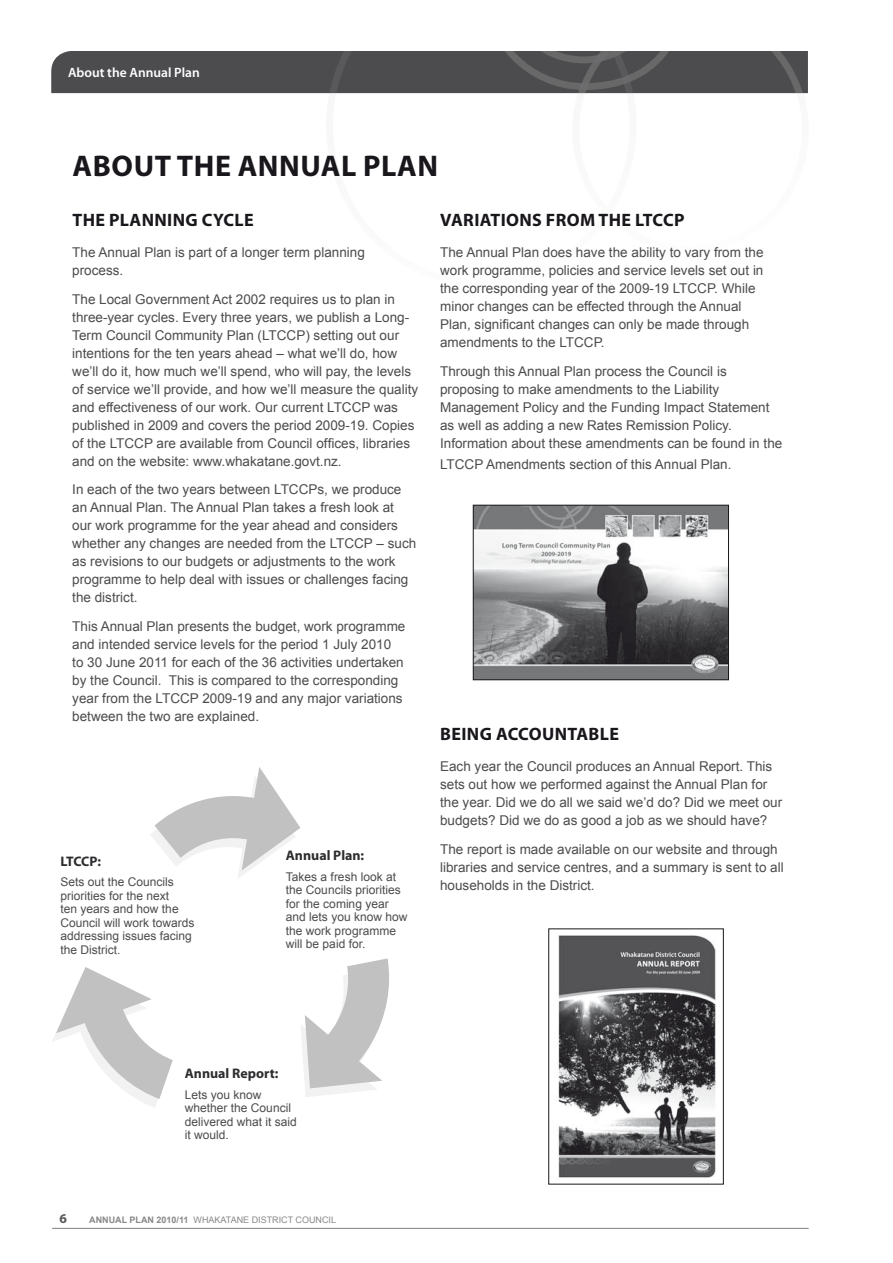
<style>
.page{position:relative;width:893px;height:1263px;background:#fff}
.page>*{position:absolute;margin:0;border:0;box-sizing:border-box;transform-origin:0 0}
.t1{font:700 30px "Myriad Pro";letter-spacing:.02em;color:#1a171c}
.t2{font:700 18px "Myriad Pro";letter-spacing:.02em;color:#1a171c}
.t3{font:700 13.95px "Myriad Pro";color:#2d2c2f}
.t4{font:13.5px/18px "Arial";color:#4c4c4e}
.t5{font:600 13.5px "Myriad Pro";color:#fff}
.t6{font:700 13.5px "Myriad Pro";color:#58585a}
.t7{font:12px/13.5px "Arial";color:#4c4c4e}
.t8{font:9px "Arial";color:#87888a}
.s1{font-weight:700}
</style>
<div class="page">
<hr style="left:52px;top:1228px;width:757px;height:1px;background:#87888a">
<svg style="left:51px;top:51px;width:757px;height:42px;background:#4e4e50"></svg>
<img style="left:558px;top:935px;width:158px;height:243px">
<svg style="left:151px;top:767px;width:149px;height:111px"></svg>
<svg style="left:301px;top:958px;width:88px;height:139px"></svg>
<svg style="left:52px;top:967px;width:121px;height:140px"></svg>
<img style="left:475px;top:507px;width:252px;height:171px">
<div style="left:473px;top:505px;width:256px;height:175px;border:1px solid #1a171c"></div>
<p class="t5" style="left:68px;top:64px;width:133px">About the Annual Plan</p>
<h1 class="t1" style="left:73px;top:146px;width:367px">ABOUT THE ANNUAL PLAN</h1>
<h2 class="t2" style="left:72px;top:208px;width:183px">THE PLANNING CYCLE</h2>
<p class="t4" style="left:72px;top:243px;width:294px">The Annual Plan is part of a longer term planning process.</p>
<p class="t4" style="left:72px;top:290px;width:338px">The Local Government Act 2002 requires us to plan in three-year cycles. Every three years, we publish a Long-<br>Term Council Community Plan (LTCC</p>
<h2 class="t2" style="left:440px;top:208px;width:246px">VARIATIONS FROM THE LTCCP</h2>
<p class="t4" style="left:440px;top:243px;width:325px;text-align:justify">The Annual Plan does have the ability to vary from the work programme, policies and service levels set out in the corresponding year of the 2009-19 LTCC</p>
<p class="t4" style="left:440px;top:279px;width:317px;text-indent:267px">P. While minor changes can be effected through the Annual<br>Plan, significant changes can only be made through amendments to the LTCC</p>
<p class="t4" style="left:72px;top:326px;width:347px;text-indent:224px">P) setting out our intentions for the ten years ahead – what we’ll do, how we’ll do it, how much we’ll spend, who will pay, the levels of service we’ll provide, and how we’ll measure the quality and effectiveness of our work. Our current LTCC</p>
<p class="t4" style="left:440px;top:328px;width:288px;line-height:28.7px;text-indent:154px">P.<br>Through this Annual Plan process the Council is</p>
<p class="t4" style="left:440px;top:380px;width:344px">proposing to make amendments to the Liability Management Policy and the Funding Impact Statement as well as adding a new Rates Remission Policy.<br>I nformation about these amendments can be found in the</p>
<p class="t4" style="left:440px;top:455px;width:10px">LTCC</p>
<p class="t4" style="left:474px;top:455px;width:259px">P Amendments section of this Annual Plan.</p>
<p class="t4" style="left:72px;top:398px;width:344px;text-indent:289px">P was published in 2009 and covers the period 2009-19. Copies of the LTCCP are available from Council offices, libraries and on the website: www.whakatane.govt.nz.</p>
<p class="t4" style="left:72px;top:480px;width:212px">I n each of the two years between LTCC</p>
<p class="t4" style="left:72px;top:480px;width:331px;text-indent:236px">Ps, we produce an Annual Plan. The Annual Plan takes a fresh look at our work programme for the year ahead and considers whether any changes are needed from the LTCC</p>
<p class="t4" style="left:72px;top:534px;width:345px;text-indent:292px">P – such as revisions to our budgets or adjustments to the work programme to help deal with issues or challenges facing the district.</p>
<p class="t4" style="left:72px;top:617px;width:335px">This Annual Plan presents the budget, work programme and intended service levels for the period 1 July 2010 to 30 June 2011 for each of the 36 activities undertaken by the Council. This is compared to the corresponding year from the LTCC</p>
<p class="t4" style="left:72px;top:689px;width:332px;text-indent:118px">P 2009-19 and any major variations between the two are explained.</p>
<p class="t3" style="left:61px;top:852px;width:42px">LTCCP:</p>
<p class="t7" style="left:61px;top:875px;width:135px">Sets out the Councils priorities for the next<br>ten years and how the<br>Council will work towards addressing issues facing the District.</p>
<p class="t3" style="left:286px;top:846px;width:80px">ANNUAL PLAN:</p>
<p class="t7" style="left:286px;top:870px;width:123px">Takes a fresh look at the Councils priorities for the coming year and lets you know how the work programme will be paid for.</p>
<h2 class="t2" style="left:440px;top:723px;width:180px">BEING ACCOUNTABLE</h2>
<p class="t4" style="left:440px;top:758px;width:344px">Each year the Council produces an Annual Report. This sets out how we performed against the Annual Plan for the year. Did we do all we said we’d do? Did we meet our budgets? Did we do as good a job as we should have?</p>
<p class="t4" style="left:440px;top:840px;width:345px">The report is made available on our website and through libraries and service centres, and a summary is sent to all households in the District.</p>
<p class="t3" style="left:185px;top:1064px;width:95px">ANNUAL REPORT:</p>
<p class="t7" style="left:185px;top:1088px;width:114px">Lets you know whether the Council delivered what it said it would.</p>
<p class="t6" style="left:60px;top:1209px;width:9px">6</p>
<p class="t8" style="left:89px;top:1214px;width:248px"><span class="s1">ANNUAL PLAN 2010/11</span> Whakatane District Council</p>
</div>
